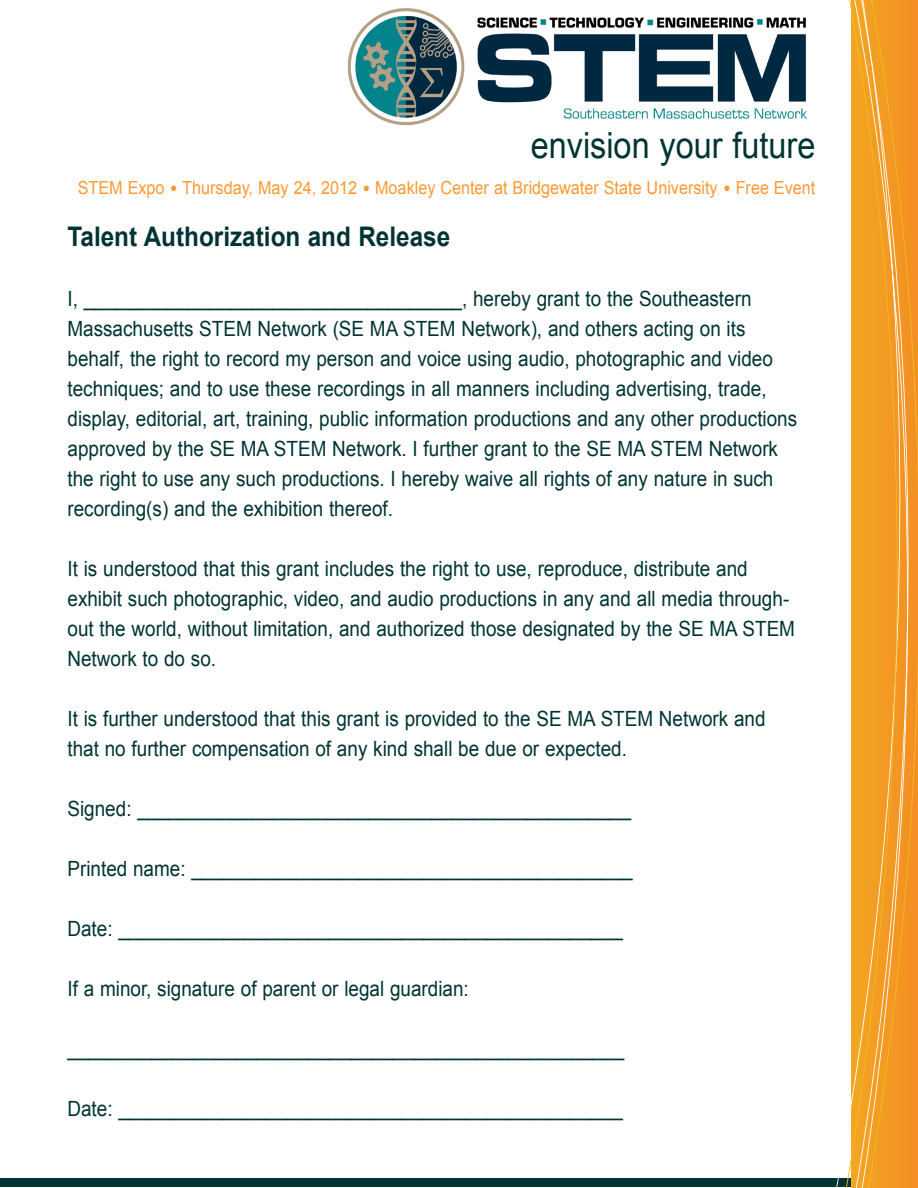
<style>
.page{position:relative;width:918px;height:1188px;background:#fff}
.page>*{position:absolute;margin:0;border:0;box-sizing:border-box;transform-origin:0 0}
.t1{font:36px "Arial";color:#033;scale:.9 1}
.t2{font:700 27px "Arial";color:#033;scale:.9 1}
.t3{font:21px/30px "Arial";color:#033;scale:.9 1}
.t4{font:18px "Arial";color:#f93;scale:.9 1}
.s1{font-family:"Calibri";font-style:italic}
</style>
<div class="page">
<div style="left:0;top:1179px;width:918px;height:8px;background:#033"></div>
<img style="left:348px;top:8px;width:459px;height:118px">
<svg style="left:826px;top:0;width:92px;height:1188px"></svg>
<p class="t1" style="left:531px;top:121px;width:318px">envision your future</p>
<p class="t4" style="left:78px;top:175px;width:821px">STEM Expo <span class="s1">•</span> Thursday, May 24, 2012 <span class="s1">•</span> Moakley Center at Bridgewater State University <span class="s1">•</span> Free Event</p>
<p class="t2" style="left:68px;top:219px;width:427px">Talent Authorization and Release</p>
<p class="t3" style="left:68px;top:284px;width:812px">I, ____________________________________, hereby grant to the Southeastern Massachusetts STEM Network (SE MA STEM Network), and others acting on its behalf, the right to record my person and voice using audio, photographic and video techniques; and to use these recordings in all manners including advertising, trade, display, editorial, art, training, public information productions and any other productions approved by the SE MA STEM Network. I further grant to the SE MA STEM Network the right to use any such productions. I hereby waive all rights of any nature in such recording(s) and the exhibition thereof.</p>
<p class="t3" style="left:68px;top:554px;width:810px">It is understood that this grant includes the right to use, reproduce, distribute and exhibit such photographic, video, and audio productions in any and all media through&shy;out the world, without limitation, and authorized those designated by the SE MA STEM Network to do so.</p>
<p class="t3" style="left:68px;top:704px;width:777px">It is further understood that this grant is provided to the SE MA STEM Network and that no further compensation of any kind shall be due or expected.</p>
<p class="t3" style="left:68px;top:794px;width:628px">Signed: _______________________________________________</p>
<p class="t3" style="left:68px;top:854px;width:630px">Printed name: __________________________________________</p>
<p class="t3" style="left:68px;top:914px;width:619px">Date: ________________________________________________</p>
<p class="t3" style="left:68px;top:974px;width:447px">If a minor, signature of parent or legal guardian:</p>
<p class="t3" style="left:68px;top:1034px;width:620px">_____________________________________________________</p>
<p class="t3" style="left:68px;top:1094px;width:619px">Date: ________________________________________________</p>
</div>
